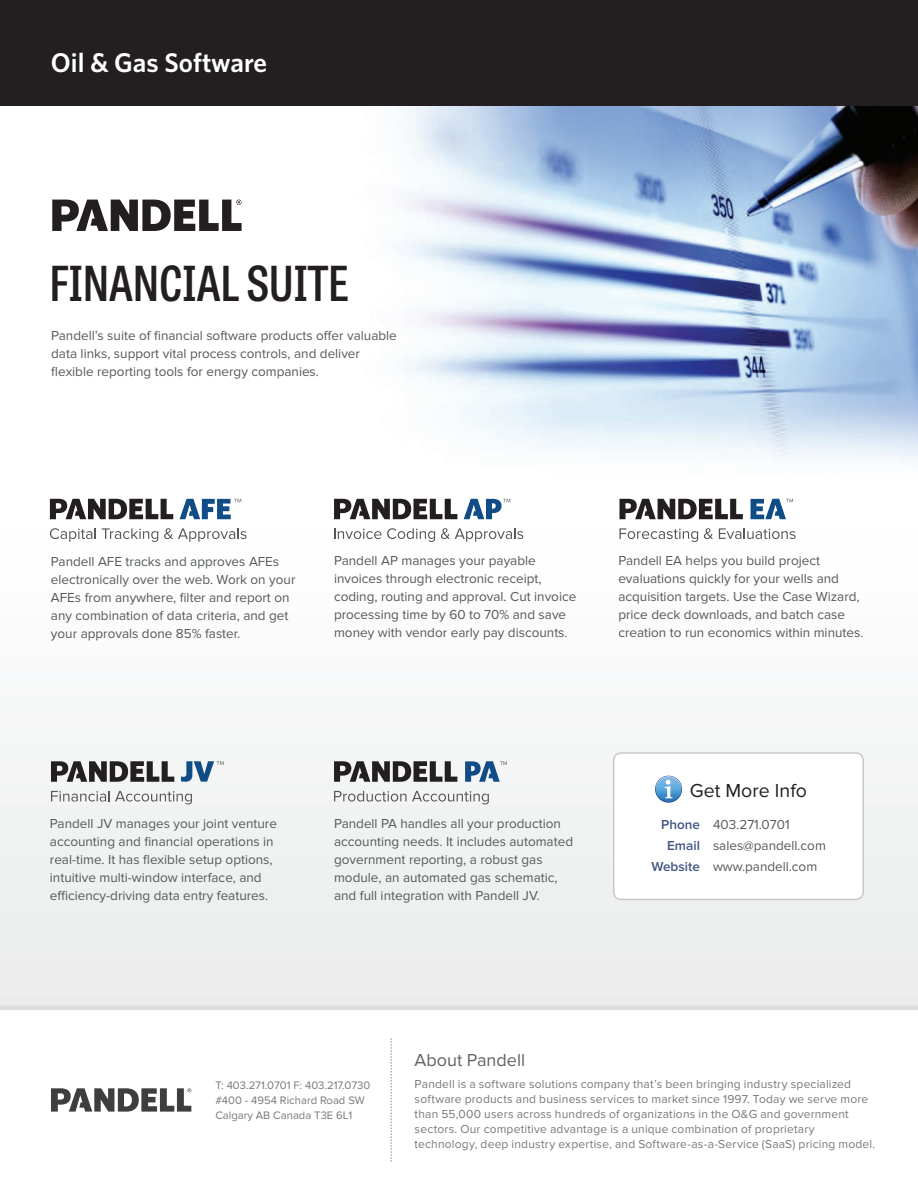
<style>
.page{position:relative;width:918px;height:1188px;background:#fff}
.page>*{position:absolute;margin:0;border:0;box-sizing:border-box;transform-origin:0 0}
.t1{font:600 48px "Tablet Gothic Condensed";color:#231f20}
.t2{font:600 27px "Whitney";color:#fff}
.t3{font:19.5px "Proxima Nova";color:#231f20}
.t4{font:18px "Proxima Nova";color:#636366}
.t5{font:13.5px/18px "Proxima Nova";color:#57585a}
.t6{font:600 13.5px/21px "Proxima Nova";color:#405582;text-align:right}
.t7{font:12px/15px "Proxima Nova";letter-spacing:.015em;color:#76787b}
.t8{font:11.25px/15px "Proxima Nova";color:#76787b}
</style>
<div class="page">
<div style="left:0;top:499px;width:917px;height:507px;background:#f5f6f6"></div>
<div style="left:614px;top:753px;width:249px;height:146px;background:#fff;border-radius:8px"></div>
<div style="left:613px;top:752px;width:251px;height:148px;border:2px solid #c7c8ca;border-radius:8px"></div>
<img style="left:312px;top:105px;width:606px;height:357px">
<hr style="left:0;top:1006px;width:918px;height:4px;background:#dcdddf">
<svg style="left:51px;top:1088px;width:140px;height:24px"></svg>
<svg style="left:391px;top:1038px;width:1px;height:124px"></svg>
<div style="left:0;top:0;width:918px;height:105px;background:#231f20"></div>
<svg style="left:52px;top:200px;width:190px;height:31px"></svg>
<svg style="left:655px;top:776px;width:27px;height:27px"></svg>
<svg style="left:656px;top:776px;width:25px;height:26px"></svg>
<svg style="left:656px;top:776px;width:25px;height:22px"></svg>
<svg style="left:50px;top:528px;width:46px;height:14px"></svg>
<svg style="left:102px;top:528px;width:56px;height:14px"></svg>
<svg style="left:164px;top:528px;width:83px;height:14px"></svg>
<svg style="left:50px;top:499px;width:123px;height:20px"></svg>
<svg style="left:180px;top:499px;width:61px;height:20px"></svg>
<svg style="left:334px;top:528px;width:101px;height:14px"></svg>
<svg style="left:441px;top:528px;width:82px;height:14px"></svg>
<svg style="left:334px;top:499px;width:123px;height:20px"></svg>
<svg style="left:464px;top:499px;width:46px;height:20px"></svg>
<svg style="left:619px;top:528px;width:79px;height:14px"></svg>
<svg style="left:704px;top:528px;width:9px;height:11px"></svg>
<svg style="left:719px;top:528px;width:77px;height:11px"></svg>
<svg style="left:619px;top:499px;width:124px;height:20px"></svg>
<svg style="left:751px;top:499px;width:42px;height:20px"></svg>
<svg style="left:51px;top:791px;width:141px;height:13px"></svg>
<svg style="left:51px;top:761px;width:123px;height:21px"></svg>
<svg style="left:181px;top:761px;width:43px;height:21px"></svg>
<svg style="left:334px;top:791px;width:155px;height:13px"></svg>
<svg style="left:334px;top:761px;width:123px;height:21px"></svg>
<svg style="left:465px;top:761px;width:42px;height:21px"></svg>
<h2 class="t2" style="left:51px;top:46px;width:218px">Oil &amp; Gas Software</h2>
<h1 class="t1" style="left:50px;top:251px;width:300px">FINANCIAL SUITE</h1>
<p class="t5" style="left:51px;top:326px;width:347px">Pandell’s suite of financial software products offer valuable data links, support vital process controls, and deliver flexible reporting tools for energy companies.</p>
<p class="t5" style="left:334px;top:552px;width:244px">Pandell AP manages your payable invoices through electronic receipt, coding, routing and approval. Cut invoice processing time by 60 to 70% and save money with vendor early pay discounts.</p>
<p class="t5" style="left:51px;top:552px;width:246px">Pandell AFE tracks and approves AFEs electronically over the web. Work on your AFEs from anywhere, filter and report on any combination of data criteria, and get your approvals done 85% faster.</p>
<p class="t5" style="left:618px;top:552px;width:247px">Pandell EA helps you build project evaluations quickly for your wells and acquisition targets. Use the Case Wizard, price deck downloads, and batch case creation to run economics within minutes.</p>
<p class="t5" style="left:50px;top:815px;width:229px">Pandell JV manages your joint venture accounting and financial operations in real-time. It has flexible setup options, intuitive multi-window interface, and efficiency-driving data entry features.</p>
<p class="t5" style="left:334px;top:815px;width:241px">Pandell PA handles all your production accounting needs. It includes automated government reporting, a robust gas module, an automated gas schematic, and full integration with Pandell JV.</p>
<h3 class="t3" style="left:690px;top:779px;width:119px">Get More Info</h3>
<p class="t6" style="left:651px;top:815px;width:50px">Phone<br>Email<br>Website</p>
<p class="t5" style="left:713px;top:815px;width:114px;line-height:21px">403.271.0701 sales@pandell.com www.pandell.com</p>
<p class="t8" style="left:215px;top:1078px;width:156px">T: 403.271.0701 F: 403.217.0730 #400 - 4954 Richard Road SW<br>Calgary AB Canada T3E 6L1</p>
<h3 class="t4" style="left:415px;top:1050px;width:112px">About Pandell</h3>
<p class="t7" style="left:415px;top:1077px;width:462px">Pandell is a software solutions company that’s been bringing industry specialized software products and business services to market since 1997. Today we serve more than 55,000 users across hundreds of organizations in the O&amp;G and government sectors. Our competitive advantage is a unique combination of proprietary technology, deep industry expertise, and Software-as-a-Service (SaaS) pricing model.</p>
</div>
